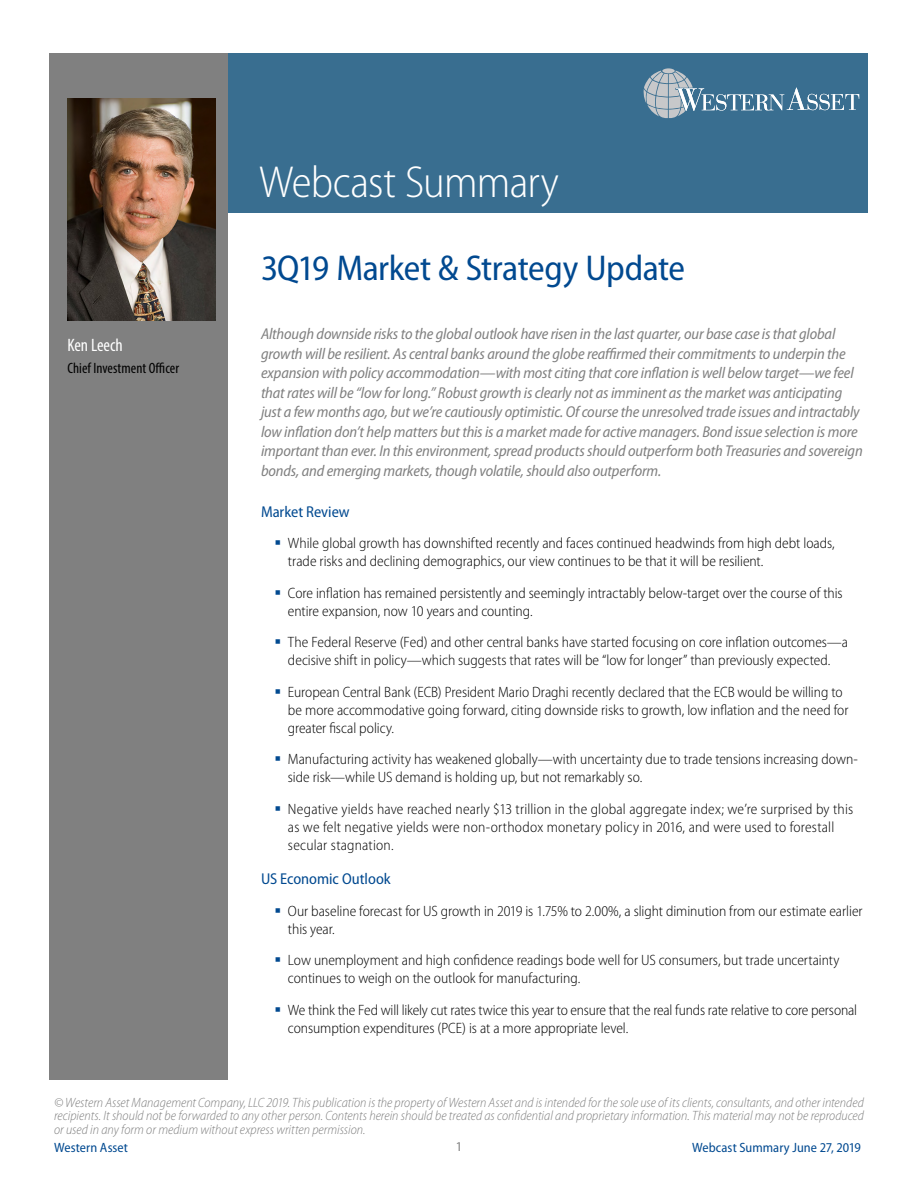
<style>
.page{position:relative;width:918px;height:1188px;background:#fff}
.page>*{position:absolute;margin:0;border:0;box-sizing:border-box;transform-origin:0 0}
.t1{font:300 semi-condensed 45px "Myriad Pro";letter-spacing:-.02em;color:#fff}
.t2{font:semi-condensed 36px "Myriad Pro";letter-spacing:-.015em;color:#014990}
.t3{font:condensed 18px "Myriad Pro";color:#fff}
.t4{font:italic semi-condensed 15.75px/19.5px "Myriad Pro";letter-spacing:-.01em;color:#808080}
.t5{font:semi-condensed 15.75px "Myriad Pro";color:#014990}
.t6{font:300 semi-condensed 15px/18px "Myriad Pro";color:#000}
.t7{font:condensed 15px "Myriad Pro";letter-spacing:.005em;color:#000}
.t8{font:italic 300 semi-condensed 13.5px/13.5px "Myriad Pro";color:#808080;text-align:justify}
.t9{font:semi-condensed 13.5px "Myriad Pro";letter-spacing:.005em;color:#014990}
.t10{font:semi-condensed 13.5px "Myriad Pro";color:#808080}
</style>
<div class="page">
<div style="left:50px;top:53px;width:818px;height:160px;background:#396e90"></div>
<div style="left:662px;top:68px;width:13px;height:5px;background:#c7c8ca;border-radius:50%"></div>
<svg style="left:643px;top:71px;width:216px;height:47px"></svg>
<div style="left:50px;top:53px;width:178px;height:1027px;background:#808080"></div>
<img style="left:68px;top:98px;width:148px;height:223px">
<h1 class="t1" style="left:259px;top:158px;width:301px">Webcast Summary</h1>
<p class="t3" style="left:68px;top:334px;width:57px">Ken Leech</p>
<p class="t7" style="left:68px;top:359px;width:113px">Chief Investment Officer</p>
<h2 class="t2" style="left:261px;top:248px;width:426px">3Q19 Market &amp; Strategy Update</h2>
<p class="t4" style="left:261px;top:325px;width:603px">Although downside risks to the global outlook have risen in the last quarter, our base case is that global growth will be resilient. As central banks around the globe reaffirmed their commitments to underpin the expansion with policy accommodation—with most citing that core inflation is well below target—we feel that rates will be “low for long.” Robust growth is clearly not as imminent as the market was anticipating just a few months ago, but we’re cautiously optimistic. Of course the unresolved trade issues and intractably low inflation don’t help matters but this is a market made for active managers. Bond issue selection is more important than ever. In this environment, spread products should outperform both Treasuries and sovereign bonds, and emerging markets, though volatile, should also outperform.</p>
<p class="t5" style="left:261px;top:503px;width:90px">Market Review</p>
<p class="t6" style="left:288px;top:535px;width:548px">While global growth has downshifted recently and faces continued headwinds from high debt loads, trade risks and declining demographics, our view continues to be that it will be resilient.</p>
<p class="t6" style="left:288px;top:584px;width:556px">Core inflation has remained persistently and seemingly intractably below-target over the course of this entire expansion, now 10 years and counting.</p>
<p class="t6" style="left:288px;top:634px;width:562px">The Federal Reserve (Fed) and other central banks have started focusing on core inflation outcomes—a decisive shift in policy—which suggests that rates will be “low for longer” than previously expected.</p>
<p class="t6" style="left:288px;top:683px;width:562px">European Central Bank (ECB) President Mario Draghi recently declared that the ECB would be willing to be more accommodative going forward, citing downside risks to growth, low inflation and the need for greater fiscal policy.</p>
<p class="t6" style="left:288px;top:751px;width:572px">Manufacturing activity has weakened globally—with uncertainty due to trade tensions increasing down&shy;side risk—while US demand is holding up, but not remarkably so.</p>
<p class="t6" style="left:288px;top:800px;width:567px">Negative yields have reached nearly $13 trillion in the global aggregate index; we’re surprised by this as we felt negative yields were non-orthodox monetary policy in 2016, and were used to forestall secular stagnation.</p>
<p class="t5" style="left:261px;top:871px;width:131px">US Economic Outlook</p>
<p class="t6" style="left:288px;top:902px;width:576px">Our baseline forecast for US growth in 2019 is 1.75% to 2.00%, a slight diminution from our estimate earlier this year.</p>
<p class="t6" style="left:288px;top:952px;width:553px">Low unemployment and high confidence readings bode well for US consumers, but trade uncertainty continues to weigh on the outlook for manufacturing.</p>
<p class="t6" style="left:288px;top:1001px;width:571px">We think the Fed will likely cut rates twice this year to ensure that the real funds rate relative to core personal consumption expenditures (PCE) is at a more appropriate level.</p>
<p class="t8" style="left:54px;top:1096px;width:812px">© Western Asset Management Company, LLC 2019. This publication is the property of Western Asset and is intended for the sole use of its clients, consultants, and other intended recipients. It should not be forwarded to any other person. Contents herein should be treated as confidential and proprietary information. This material may not be reproduced or used in any form or medium without express written permission.</p>
<p class="t9" style="left:54px;top:1140px;width:76px">Western Asset</p>
<p class="t10" style="left:456px;top:1139px;width:8px">1</p>
<p class="t9" style="left:692px;top:1140px;width:170px">Webcast Summary June 27, 2019</p>
</div>
